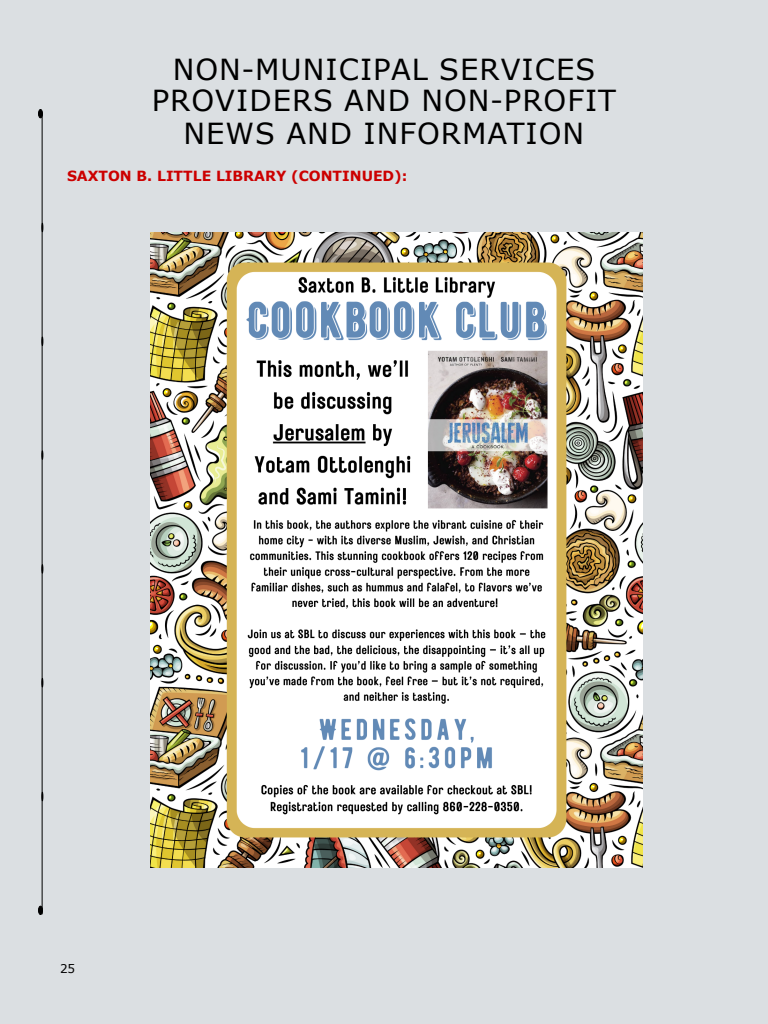
<style>
.page{position:relative;width:768px;height:1024px;background:#dbdfe2}
.page>*{position:absolute;margin:0;border:0;box-sizing:border-box;transform-origin:0 0}
.Body_Text{font:29px/31px "Verdana";letter-spacing:.035em;color:#000;text-align:center}
.Body_Text-2{font:700 14px "Verdana";color:#c00}
.t1{font:12px "Verdana";color:#000}
</style>
<div class="page">
<img style="left:151px;top:232px;width:491px;height:636px">
<hr style="left:42px;top:114px;width:1px;height:800px;background:#000">
<svg style="left:41px;top:450px;width:2px;height:10px"></svg>
<svg style="left:41px;top:564px;width:2px;height:10px"></svg>
<div style="left:38px;top:906px;width:5px;height:9px;border:1px solid #000;border-radius:50%"></div>
<div style="left:38px;top:109px;width:5px;height:9px;border:1px solid #000;border-radius:50%"></div>
<p class="Body_Text" style="left:152px;top:54px;width:466px">NON-MUNICIPAL SERVICES<br>PROVIDERS AND NON-PROFIT</p>
<p class="Body_Text" style="left:184px;top:118px;width:402px">NEWS AND INFORMATION</p>
<p class="Body_Text-2" style="left:67px;top:166px;width:342px">SAXTON B. LITTLE LIBRARY (CONTINUED):</p>
<p class="t1" style="left:60px;top:961px;width:17px">25</p>
</div>
